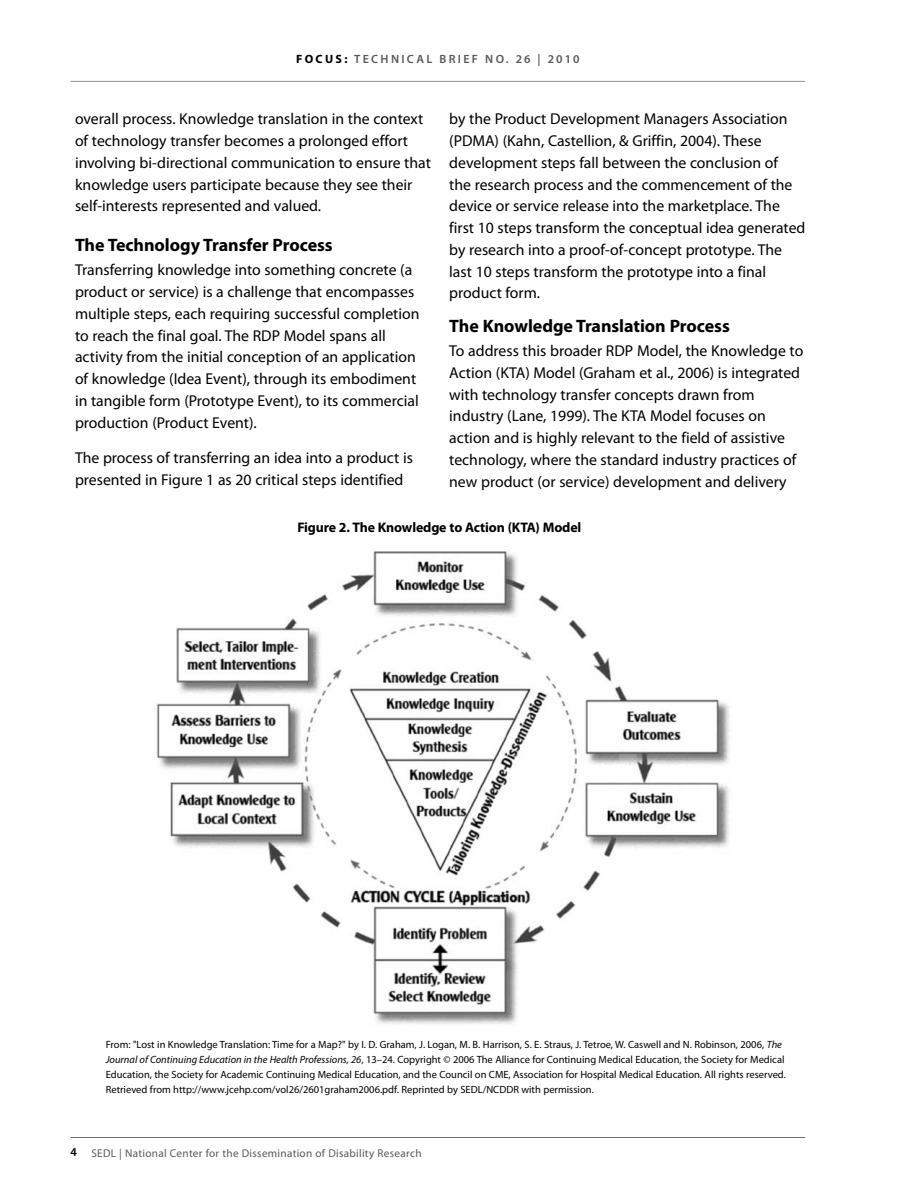
<style>
.page{position:relative;width:918px;height:1188px;background:#fff}
.page>*{position:absolute;margin:0;border:0;box-sizing:border-box;transform-origin:0 0}
.F-H2{font:700 18px "Myriad Pro";letter-spacing:-.005em;color:#000}
.BODY{font:15.75px/21.8px "Myriad Pro";color:#000}
.Fig-title{font:700 13.8px "Myriad Pro";letter-spacing:-.01em;color:#000}
.t1{font:600 12px "Myriad Pro";letter-spacing:.195em;color:#58595b}
.t2{font:11.25px "Myriad Pro";letter-spacing:.025em;color:#58595b}
.Fig-title-2{font:10.5px/15px "Myriad Pro";color:#000}
.s1{font-weight:700;color:#000}
.s2{font-style:italic}
.s3{font-weight:600;font-size:12px;color:#000}
</style>
<div class="page">
<hr style="left:70px;top:1137px;width:735px;height:1px;background:#6d6e71">
<hr style="left:70px;top:81px;width:735px;height:1px;background:#939598">
<img style="left:156px;top:551px;width:574px;height:474px">
<p class="t1" style="left:296px;top:51px;width:285px"><span class="s1">FOCUS:</span> TECHNICAL BRIEF NO. 26 | 2010</p>
<p class="BODY" style="left:449px;top:108px;width:358px">by the Product Development Managers Association (PDMA) (Kahn, Castellion, &amp; Griffin, 2004). These development steps fall between the conclusion of<br>the research process and the commencement of the device or service release into the marketplace. The first 10 steps transform the conceptual idea generated by research into a proof-of-concept prototype. The last 10 steps transform the prototype into a final product form.</p>
<p class="F-H2" style="left:449px;top:314px;width:282px">The Knowledge Translation Process</p>
<p class="BODY" style="left:449px;top:340px;width:356px">To address this broader RDP Model, the Knowledge to Action (KTA) Model (Graham et al., 2006) is integrated with technology transfer concepts drawn from industry (Lane, 1999). The KTA Model focuses on action and is highly relevant to the field of assistive technology, where the standard industry practices of new product (or service) development and delivery</p>
<p class="Fig-title" style="left:297px;top:518px;width:286px">Figure 2. The Knowledge to Action (KTA) Model</p>
<p class="BODY" style="left:75px;top:108px;width:357px">overall process. Knowledge translation in the context of technology transfer becomes a prolonged effort involving bi-directional communication to ensure that knowledge users participate because they see their self-interests represented and valued.</p>
<p class="F-H2" style="left:75px;top:234px;width:259px">The Technology Transfer Process</p>
<p class="BODY" style="left:75px;top:259px;width:346px">Transferring knowledge into something concrete (a product or service) is a challenge that encompasses multiple steps, each requiring successful completion to reach the final goal. The RDP Model spans all activity from the initial conception of an application of knowledge (Idea Event), through its embodiment in tangible form (Prototype Event), to its commercial production (Product Event).</p>
<p class="BODY" style="left:75px;top:447px;width:340px">The process of transferring an idea into a product is presented in Figure 1 as 20 critical steps identified</p>
<p class="Fig-title-2" style="left:106px;top:1037px;width:682px">From: "Lost in Knowledge Translation: Time for a Map?" by I. D. Graham, J. Logan, M. B. Harrison, S. E. Straus, J. Tetroe, W. Caswell and N. Robinson, 2006, <span class="s2">The Journal of Continuing Education in the Health Professions, 26</span>, 13–24. Copyright © 2006 The Alliance for Continuing Medical Education, the Society for Medical Education, the Society for Academic Continuing Medical Education, and the Council on CME, Association for Hospital Medical Education. All rights reserved.<br>Retrieved from http://www.jcehp.com/vol26/2601graham2006.pdf. Reprinted by SEDL/NCDDR with permission.</p>
<p class="t2" style="left:70px;top:1146px;width:353px"><span class="s3">4</span> SEDL | National Center for the Dissemination of Disability Research</p>
</div>
